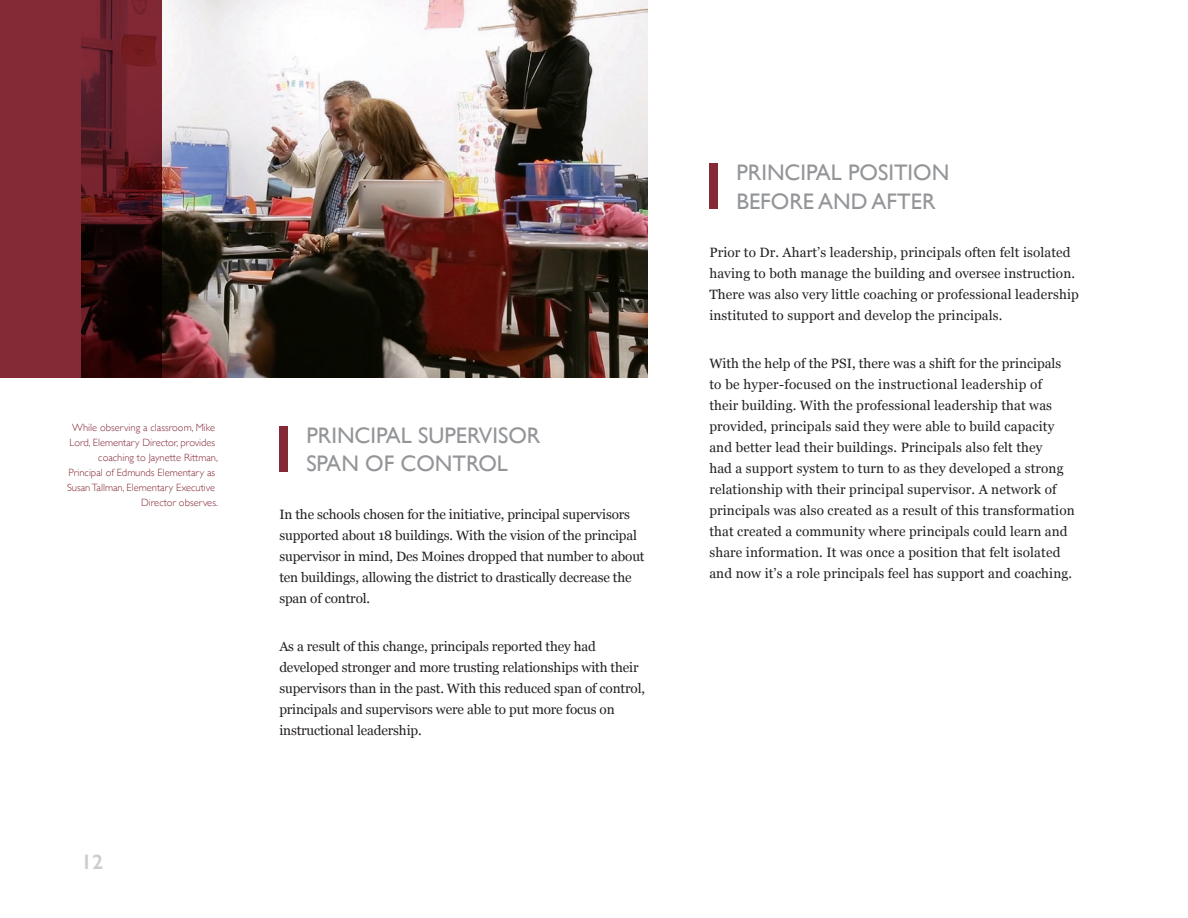
<style>
.page{position:relative;width:1188px;height:918px;background:#fff}
.page>*{position:absolute;margin:0;border:0;box-sizing:border-box;transform-origin:0 0}
.SUBHEAD{font:22.5px/28.5px "Gill Sans";color:#939598}
.t1{font:600 21px "Gill Sans";color:#cbccce}
.BODY{font:13.5px/21px "Georgia";letter-spacing:.01em;color:#231f20}
.BODY-2{font:13.5px/21px "Georgia";letter-spacing:-.01em;color:#231f20}
.t2{font:300 10.5px/15px "Gill Sans";color:#842936;text-align:right}
</style>
<div class="page">
<div style="left:0;top:0;width:162px;height:378px;background:#842936"></div>
<div style="left:279px;top:426px;width:9px;height:45px;background:#842936"></div>
<div style="left:709px;top:164px;width:9px;height:45px;background:#842936"></div>
<img style="left:81px;top:0;width:567px;height:378px">
<p class="t2" style="left:67px;top:420px;width:152px">While observing a classroom, Mike<br>Lord, Elementary Director, provides coaching to Jaynette Rittman,<br>Principal of Edmunds Elementary as<br>Susan Tallman, Elementary Executive<br>Director observes.</p>
<h2 class="t1" style="left:81px;top:850px;width:24px">12</h2>
<p class="SUBHEAD" style="left:306px;top:421px;width:236px">PRINCIPAL SUPERVISOR<br>SPAN OF CONTROL</p>
<p class="BODY-2" style="left:279px;top:504px;width:367px">In the schools chosen for the initiative, principal supervisors supported about 18 buildings. With the vision of the principal supervisor in mind, Des Moines dropped that number to about ten buildings, allowing the district to drastically decrease the span of control.</p>
<p class="BODY-2" style="left:279px;top:636px;width:367px">As a result of this change, principals reported they had developed stronger and more trusting relationships with their supervisors than in the past. With this reduced span of control, principals and supervisors were able to put more focus on instructional leadership.</p>
<p class="SUBHEAD" style="left:736px;top:158px;width:214px">PRINCIPAL POSITION<br>BEFORE AND AFTER</p>
<p class="BODY" style="left:709px;top:241px;width:371px">Prior to Dr. Ahart’s leadership, principals often felt isolated having to both manage the building and oversee instruction.<br>There was also very little coaching or professional leadership instituted to support and develop the principals.</p>
<p class="BODY" style="left:709px;top:352px;width:367px">With the help of the PSI, there was a shift for the principals to be hyper-focused on the instructional leadership of<br>their building. With the professional leadership that was provided, principals said they were able to build capacity and better lead their buildings. Principals also felt they<br>had a support system to turn to as they developed a strong relationship with their principal supervisor. A network of principals was also created as a result of this transformation that created a community where principals could learn and share information. It was once a position that felt isolated and now it’s a role principals feel has support and coaching.</p>
</div>
